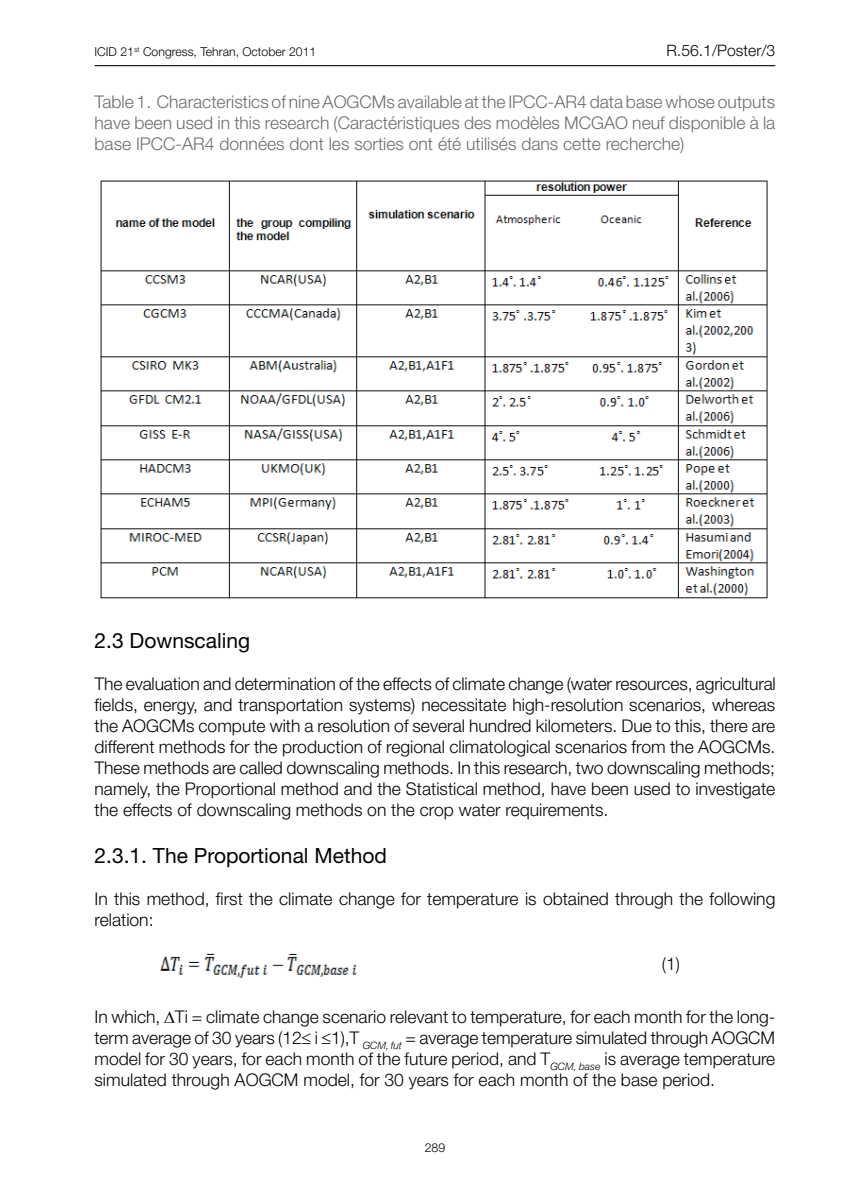
<style>
.page{position:relative;width:851px;height:1197px;background:#fff}
.page>*{position:absolute;margin:0;border:0;box-sizing:border-box;transform-origin:0 0}
.t1{font:21px "Helvetica Neue";color:#040503}
.t2{font:300 17.5px/21px "Helvetica Neue";color:#040503;text-align:justify}
.t3{font:300 17.5px/21px "Helvetica Neue";color:#6c6d70;text-align:justify}
.t4{font:300 15.75px "Helvetica Neue";color:#040503}
.t5{font:300 12.25px "Helvetica Neue";color:#040503}
</style>
<div class="page">
<hr style="left:94px;top:65px;width:681px;height:1px;background:#231f20">
<img style="left:100px;top:180px;width:668px;height:419px">
<img style="left:160px;top:953px;width:197px;height:25px">
<p class="t5" style="left:95px;top:45px;width:223px">ICID 21<sup>st</sup> Congress, Tehran, October 2011</p>
<p class="t4" style="left:666px;top:41px;width:110px">R.56.1/Poster/3</p>
<p class="t3" style="left:94px;top:91px;width:682px">Table 1. Characteristics of nine AOGCMs available at the IPCC-AR4 data base whose outputs have been used in this research (Caractéristiques des modèles MCGAO neuf disponible à la base IPCC-AR4 données dont les sorties ont été utilisés dans cette recherche)</p>
<p class="t1" style="left:94px;top:628px;width:157px">2.3 Downscaling</p>
<p class="t2" style="left:94px;top:673px;width:682px">The evaluation and determination of the effects of climate change (water resources, agricultural fields, energy, and transportation systems) necessitate high-resolution scenarios, whereas the AOGCMs compute with a resolution of several hundred kilometers. Due to this, there are different methods for the production of regional climatological scenarios from the AOGCMs.<br>These methods are called downscaling methods. In this research, two downscaling methods; namely, the Proportional method and the Statistical method, have been used to investigate the effects of downscaling methods on the crop water requirements.</p>
<p class="t1" style="left:94px;top:843px;width:294px">2.3.1. The Proportional Method</p>
<p class="t2" style="left:94px;top:888px;width:682px">In this method, first the climate change for temperature is obtained through the following relation:</p>
<p class="t2" style="left:662px;top:953px;width:20px">(1)</p>
<p class="t2" style="left:94px;top:1006px;width:682px">In which, ∆Ti = climate change scenario relevant to temperature, for each month for the long&shy;term average of 30 years (12≤ i ≤1),T <sub>GCM,</sub> <sub>fut</sub> = average temperature simulated through AOGCM model for 30 years, for each month of the future period, and T<sub>GCM,</sub> <sub>base</sub> is average temperature simulated through AOGCM model, for 30 years for each month of the base period.</p>
<p class="t5" style="left:424px;top:1141px;width:22px">289</p>
</div>
